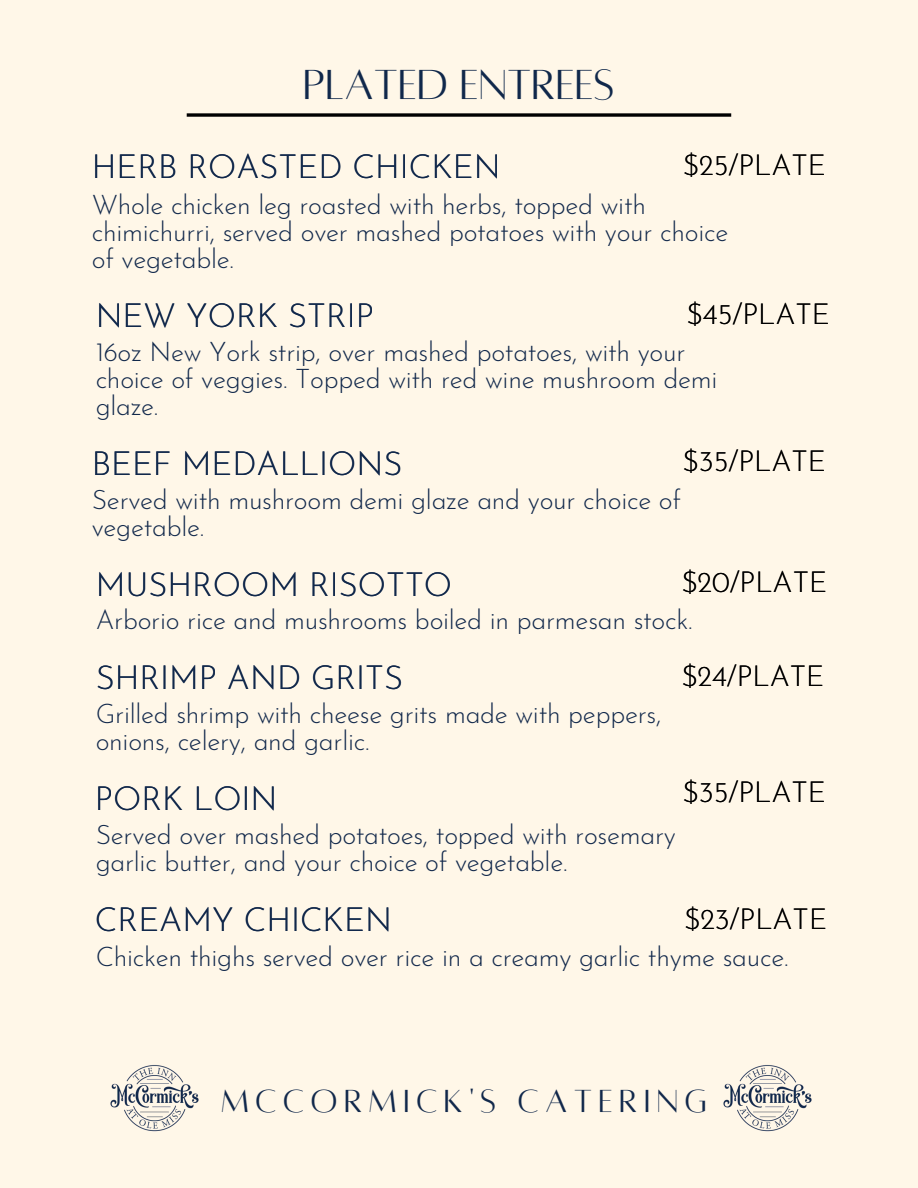
<style>
.page{position:relative;width:918px;height:1188px;background:#fff7e8}
.page>*{position:absolute;margin:0;border:0;box-sizing:border-box;transform-origin:0 0}
.t1{font:46.35px "Alta regular";color:#10284b}
.t2{font:35.25px "Alta regular";letter-spacing:.175em;color:#11284b}
.t3{font:300 32.7px "Josefin Sans";color:#11284b}
.t4{font:300 28.5px "Josefin Sans";color:#000}
.t5{font:300 26.55px/27px "Josefin Sans";letter-spacing:-.01em;color:#11284b}
</style>
<div class="page">
<svg style="left:187px;top:113px;width:544px;height:4px;background:#272623"></svg>
<img style="left:110px;top:1065px;width:89px;height:67px">
<img style="left:723px;top:1065px;width:89px;height:67px">
<p class="t1" style="left:303px;top:62px;width:313px">PLATED ENTREES</p>
<p class="t3" style="left:92px;top:154px;width:410px">HERB ROASTED CHICKEN</p>
<p class="t4" style="left:683px;top:153px;width:145px">$25/PLATE</p>
<p class="t5" style="left:92px;top:193px;width:638px">Whole chicken leg roasted with herbs, topped with chimichurri, served over mashed potatoes with your choice of vegetable.</p>
<p class="t3" style="left:96px;top:303px;width:280px">NEW YORK STRIP</p>
<p class="t4" style="left:687px;top:302px;width:145px">$45/PLATE</p>
<p class="t5" style="left:96px;top:341px;width:623px">16oz New York strip, over mashed potatoes, with your choice of veggies. Topped with red wine mushroom demi glaze.</p>
<p class="t3" style="left:92px;top:451px;width:312px">BEEF MEDALLIONS</p>
<p class="t4" style="left:683px;top:450px;width:145px">$35/PLATE</p>
<p class="t5" style="left:92px;top:489px;width:591px">Served with mushroom demi glaze and your choice of vegetable.</p>
<p class="t3" style="left:96px;top:571px;width:358px">MUSHROOM RISOTTO</p>
<p class="t4" style="left:681px;top:571px;width:147px">$20/PLATE</p>
<p class="t5" style="left:96px;top:609px;width:598px">Arborio rice and mushrooms boiled in parmesan stock.</p>
<p class="t3" style="left:96px;top:665px;width:309px">SHRIMP AND GRITS</p>
<p class="t5" style="left:96px;top:703px;width:567px">Grilled shrimp with cheese grits made with peppers, onions, celery, and garlic.</p>
<p class="t3" style="left:95px;top:785px;width:184px">PORK LOIN</p>
<p class="t4" style="left:681px;top:664px;width:145px">$24/PLATE</p>
<p class="t4" style="left:683px;top:781px;width:145px">$35/PLATE</p>
<p class="t5" style="left:96px;top:824px;width:582px">Served over mashed potatoes, topped with rosemary garlic butter, and your choice of vegetable.</p>
<p class="t3" style="left:95px;top:906px;width:298px">CREAMY CHICKEN</p>
<p class="t4" style="left:684px;top:908px;width:145px">$23/PLATE</p>
<p class="t5" style="left:96px;top:946px;width:694px">Chicken thighs served over rice in a creamy garlic thyme sauce.</p>
<p class="t2" style="left:221px;top:1084px;width:488px">MCCORMICK'S CATERING</p>
</div>
